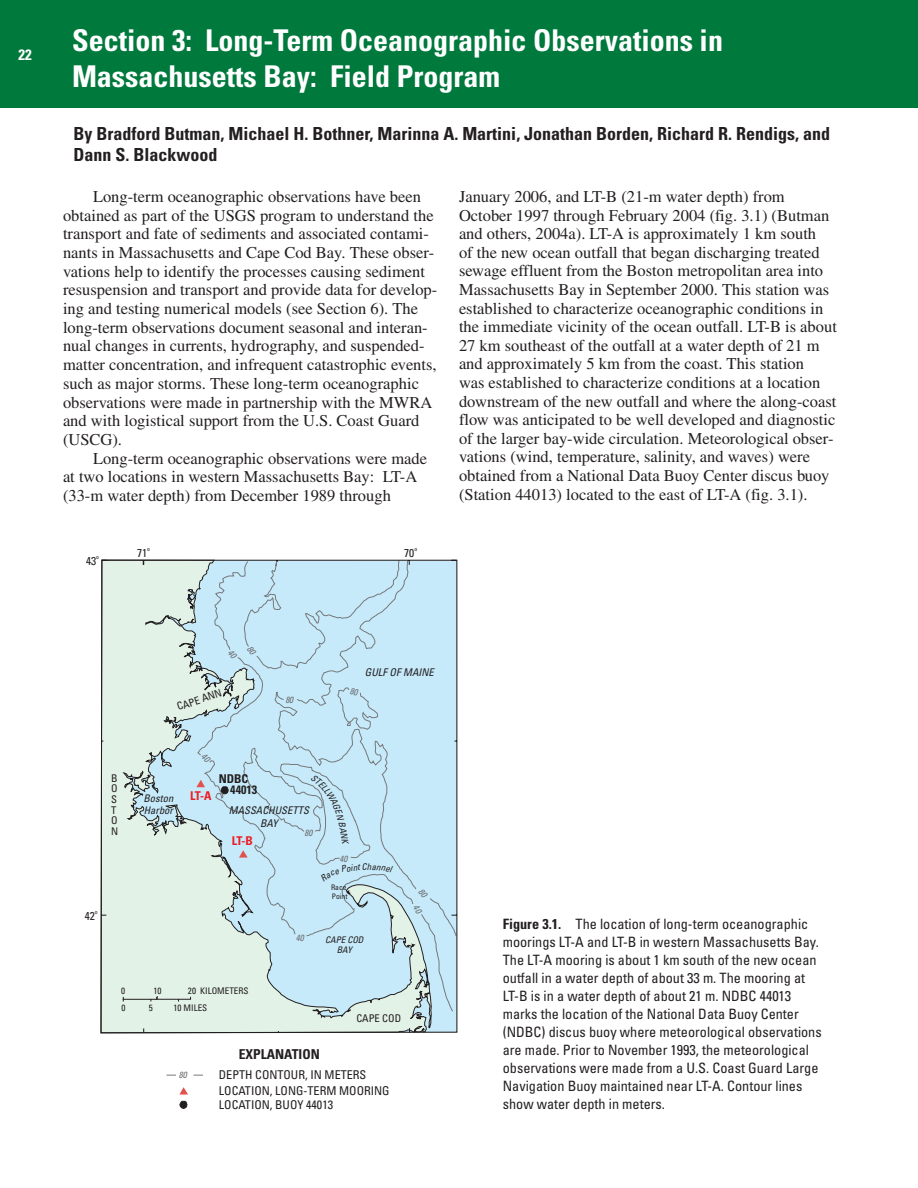
<style>
.page{position:relative;width:918px;height:1188px;background:#fff}
.page>*{position:absolute;margin:0;border:0;box-sizing:border-box;transform-origin:0 0}
.HeadingSpanner{font:700 condensed 30px "Univers";color:#fff}
.HeadingAuthors{font:700 condensed 18px/21px "Univers";color:#231f20}
.Body_Text{font:16.5px/18.6px "Times";color:#231f20}
.pageno_left{font:700 condensed 15px "Univers";color:#fff}
.FigureCaption{font:condensed 14.25px/18px "Univers";color:#231f20}
.t1{font:700 condensed 13.65px "Univers";color:#231f20}
.t2{font:condensed 12.15px/14.2px "Univers";color:#231f20}
.t3{font:700 condensed 12.15px "Univers";color:#231f20}
.t4{font:700 condensed 12.15px "Univers";color:#ee1d23}
.t5{font:condensed 11.4px "Univers";color:#231f20}
.t6{font:italic condensed 10.65px/12.8px "Univers";color:#231f20;text-align:center}
.t7{font:condensed 10.65px/10.6px "Univers";color:#231f20}
.t8{font:italic condensed 10.5px/12.6px "Univers";color:#231f20}
.t9{font:condensed 9.15px "Univers";color:#231f20}
.t10{font:italic condensed 9.15px/10.9px "Univers";color:#231f20;text-align:center}
.t11{font:italic condensed 9px "Univers";color:#6c6d70}
.t12{font:italic condensed 9px "Univers";color:#231f20}
.t13{font:condensed 7.65px/9.1px "Univers";color:#231f20}
.t14{font:condensed 5.7px "Univers";color:#231f20}
.s1{font-weight:700}
</style>
<div class="page">
<div style="left:0;top:0;width:918px;height:108px;background:#00793d"></div>
<svg style="left:100px;top:559px;width:358px;height:475px;background:#d5e4dd"></svg>
<svg style="left:179px;top:1087px;width:9px;height:8px"></svg>
<svg style="left:179px;top:1101px;width:9px;height:8px"></svg>
<svg style="left:196px;top:559px;width:261px;height:453px;background:#c5e5f0"></svg>
<p class="pageno_left" style="left:18px;top:45px;width:15px">22</p>
<p class="HeadingSpanner" style="left:72px;top:22px;width:652px">Section 3: Long-Term Oceanographic Observations in</p>
<p class="HeadingSpanner" style="left:72px;top:58px;width:430px">Massachusetts Bay: Field Program</p>
<p class="HeadingAuthors" style="left:74px;top:123px;width:758px">By Bradford Butman, Michael H. Bothner, Marinna A. Martini, Jonathan Borden, Richard R. Rendigs, and<br>Dann S. Blackwood</p>
<p class="Body_Text" style="left:63px;top:187px;width:376px;text-indent:30px">Long-term oceanographic observations have been obtained as part of the USGS program to understand the transport and fate of sediments and associated contami&shy;nants in Massachusetts and Cape Cod Bay. These obser&shy;vations help to identify the processes causing sediment resuspension and transport and provide data for develop&shy;ing and testing numerical models (see Section 6). The long-term observations document seasonal and interan&shy;nual changes in currents, hydrography, and suspended&shy;matter concentration, and infrequent catastrophic events, such as major storms. These long-term oceanographic observations were made in partnership with the MWRA and with logistical support from the U.S. Coast Guard (USCG).</p>
<p class="Body_Text" style="left:63px;top:449px;width:366px;text-indent:30px">Long-term oceanographic observations were made at two locations in western Massachusetts Bay: LT-A (33-m water depth) from December 1989 through</p>
<p class="Body_Text" style="left:459px;top:187px;width:379px">January 2006, and LT-B (21-m water depth) from October 1997 through February 2004 (fig. 3.1) (Butman and others, 2004a). LT-A is approximately 1 km south<br>of the new ocean outfall that began discharging treated sewage effluent from the Boston metropolitan area into Massachusetts Bay in September 2000. This station was established to characterize oceanographic conditions in the immediate vicinity of the ocean outfall. LT-B is about 27 km southeast of the outfall at a water depth of 21 m and approximately 5 km from the coast. This station<br>was established to characterize conditions at a location downstream of the new outfall and where the along-coast flow was anticipated to be well developed and diagnostic of the larger bay-wide circulation. Meteorological obser&shy;vations (wind, temperature, salinity, and waves) were obtained from a National Data Buoy Center discus buoy (Station 44013) located to the east of LT-A (fig. 3.1).</p>
<p class="t5" style="left:86px;top:553px;width:12px">43</p>
<p class="t14" style="left:96px;top:553px;width:4px">o</p>
<p class="t5" style="left:137px;top:546px;width:12px">71</p>
<p class="t14" style="left:147px;top:546px;width:4px">o</p>
<p class="t5" style="left:404px;top:545px;width:12px">70</p>
<p class="t14" style="left:414px;top:545px;width:4px">o</p>
<p class="t7" style="left:176px;top:702px;width:48px;rotate:-18deg">CAPE ANN</p>
<p class="t11" style="left:285px;top:694px;width:9px">80</p>
<p class="t6" style="left:365px;top:665px;width:70px">GULF OF MAINE</p>
<p class="t5" style="left:85px;top:909px;width:12px">42</p>
<p class="t14" style="left:95px;top:908px;width:4px">o</p>
<p class="t7" style="left:111px;top:773px;width:9px">B<br>O<br>S<br>T<br>O<br>N</p>
<p class="t3" style="left:219px;top:771px;width:31px">NDBC</p>
<p class="t3" style="left:230px;top:783px;width:28px">44013</p>
<p class="t4" style="left:190px;top:789px;width:23px">LT-A</p>
<p class="t8" style="left:144px;top:792px;width:31px">Boston<br>Harbor</p>
<p class="t6" style="left:229px;top:804px;width:82px">MASSACHUSETTS<br>BAY</p>
<p class="t11" style="left:305px;top:827px;width:9px">80</p>
<p class="t4" style="left:232px;top:833px;width:23px">LT-B</p>
<p class="t12" style="left:347px;top:821px;width:24px;rotate:79deg">BANK</p>
<p class="t11" style="left:339px;top:853px;width:9px">40</p>
<p class="t13" style="left:331px;top:882px;width:18px">Race<br>Point</p>
<p class="t9" style="left:121px;top:985px;width:6px">0</p>
<p class="t9" style="left:153px;top:985px;width:10px">10</p>
<p class="t9" style="left:188px;top:985px;width:62px">20 KILOMETERS</p>
<p class="t9" style="left:149px;top:1002px;width:6px">5</p>
<p class="t9" style="left:174px;top:1002px;width:35px">10 MILES</p>
<p class="t9" style="left:121px;top:1002px;width:6px">0</p>
<p class="t11" style="left:296px;top:932px;width:9px">40</p>
<p class="t10" style="left:325px;top:934px;width:40px">CAPE COD<br>BAY</p>
<p class="t7" style="left:356px;top:1013px;width:46px">CAPE COD</p>
<p class="t1" style="left:239px;top:1046px;width:83px">EXPLANATION</p>
<p class="t11" style="left:179px;top:1069px;width:9px">80</p>
<p class="t2" style="left:219px;top:1068px;width:149px">DEPTH CONTOUR, IN METERS</p>
<p class="t2" style="left:219px;top:1083px;width:172px">LOCATION, LONG-TERM MOORING<br>LOCATION, BUOY 44013</p>
<p class="FigureCaption" style="left:503px;top:915px;width:320px"><span class="s1">Figure 3.1.</span> The location of long-term oceanographic moorings LT-A and LT-B in western Massachusetts Bay.<br>The LT-A mooring is about 1 km south of the new ocean outfall in a water depth of about 33 m. The mooring at LT-B is in a water depth of about 21 m. NDBC 44013 marks the location of the National Data Buoy Center (NDBC) discus buoy where meteorological observations are made. Prior to November 1993, the meteorological observations were made from a U.S. Coast Guard Large Navigation Buoy maintained near LT-A. Contour lines show water depth in meters.</p>
</div>
